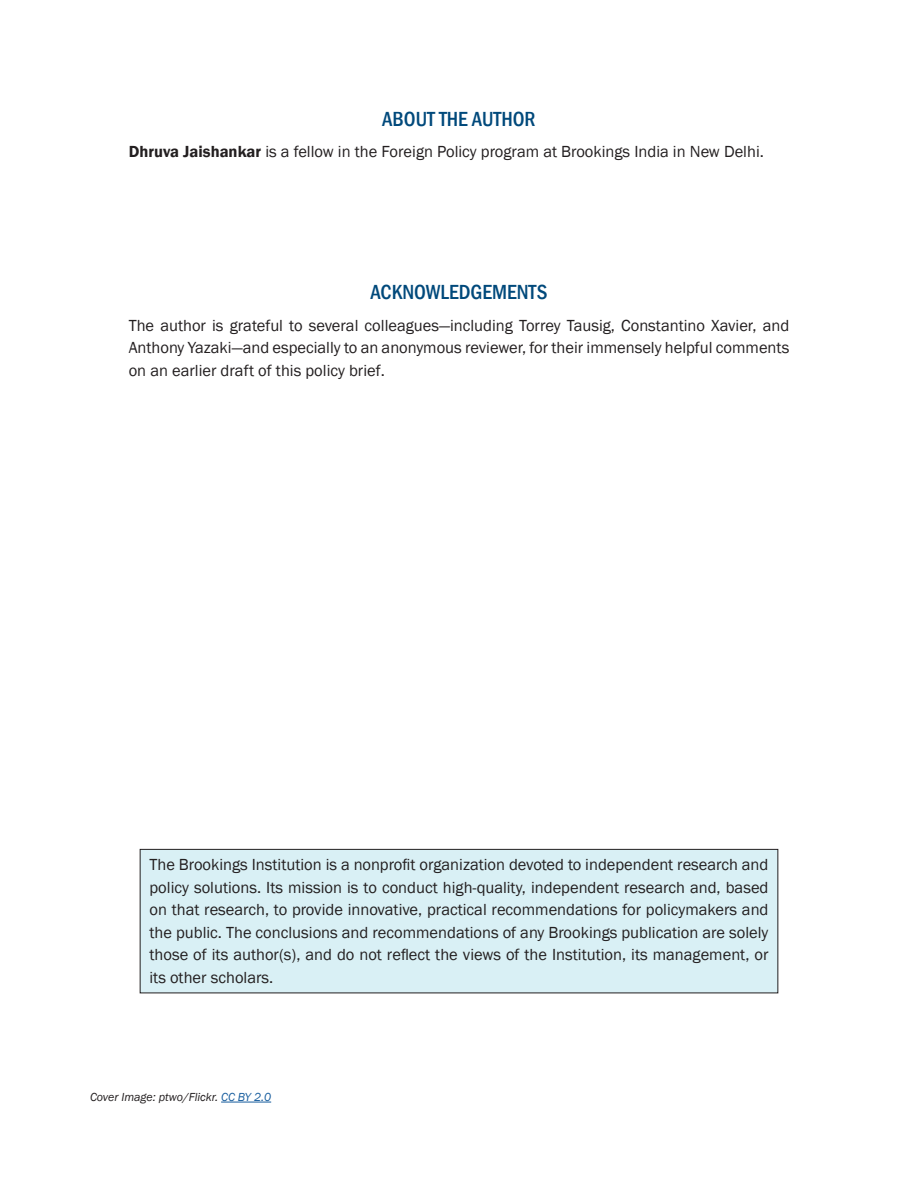
<style>
.page{position:relative;width:918px;height:1188px;background:#fff}
.page>*{position:absolute;margin:0;border:0;box-sizing:border-box;transform-origin:0 0}
.Heading{font:500 condensed 21px "Franklin Gothic";color:#00497b}
.Running_Text{font:16.5px/22.5px "Franklin Gothic";color:#231f20;text-align:justify}
.Footnote{font:italic 12px "Franklin Gothic";color:#231f20}
.s1{font-weight:600}
.s2{color:#175d9e}
</style>
<div class="page">
<div style="left:140px;top:849px;width:638px;height:144px;background:#d9f0f5"></div>
<div style="left:140px;top:849px;width:638px;height:144px;border:1px solid #231f20"></div>
<hr style="left:221px;top:1102px;width:50px;height:1px;background:#175d9e">
<p class="Heading" style="left:382px;top:105px;width:155px">ABOUT THE AUTHOR</p>
<p class="Running_Text" style="left:129px;top:141px;width:637px"><span class="s1">Dhruva Jaishankar</span> is a fellow in the Foreign Policy program at Brookings India in New Delhi.</p>
<p class="Heading" style="left:370px;top:278px;width:179px">ACKNOWLEDGEMENTS</p>
<p class="Running_Text" style="left:129px;top:314px;width:662px">The author is grateful to several colleagues—including Torrey Tausig, Constantino Xavier, and Anthony Yazaki—and especially to an anonymous reviewer, for their immensely helpful comments on an earlier draft of this policy brief.</p>
<p class="Running_Text" style="left:150px;top:854px;width:621px">The Brookings Institution is a nonprofit organization devoted to independent research and policy solutions. Its mission is to conduct high-quality, independent research and, based on that research, to provide innovative, practical recommendations for policymakers and the public. The conclusions and recommendations of any Brookings publication are solely those of its author(s), and do not reflect the views of the Institution, its management, or its other scholars.</p>
<p class="Footnote" style="left:90px;top:1090px;width:183px">Cover Image: ptwo/Flickr. <span class="s2">CC BY 2.0</span></p>
</div>
